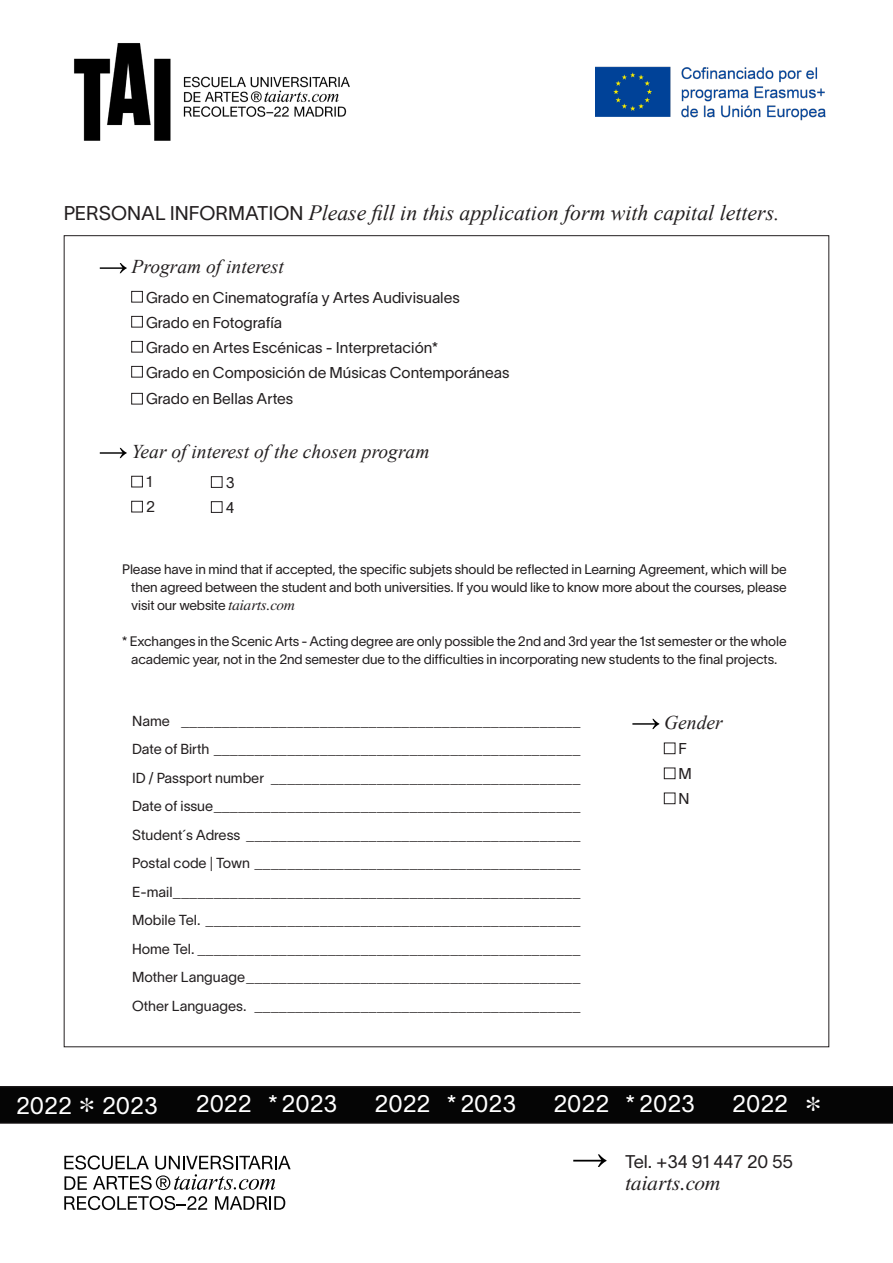
<style>
.page{position:relative;width:893px;height:1263px;background:#fff}
.page>*{position:absolute;margin:0;border:0;box-sizing:border-box;transform-origin:0 0}
.t1{font:23.7px "Lausanne 300";color:#fff}
.TAI_TEXTO_SEGUIDO{font:italic 21.75px "Times New Roman";color:#231f20}
.t2{font:italic 21px "Times Newer Roman";color:#231f20}
.TAI_TEXTO_SEGUIDO-2{font:italic 19.5px "Times New Roman";color:#231f20}
.TAI_LISTA_ASTERISCO{font:italic 19.5px "Times New Roman";color:#231f20}
.t3{font:18px "Lausanne 300";color:#231f20}
.TAI_LISTA_ASTERISCO-2{font:15.3px "Lausanne 300";color:#231f20}
.t4{font:14.25px/28.5px "Lausanne 300";color:#231f20}
.TAI_TEXTO_SEGUIDO-3{font:13.5px/18px "Lausanne 300";letter-spacing:-.01em;color:#231f20;text-align:justify}
.s1{font-family:"Lausanne 300";font-style:normal;font-size:19.5px}
.s2{font-family:"Times Newer Roman";font-style:italic;font-size:15px}
.s3{font-family:"Times Newer Roman";font-style:italic;font-size:34.5px}
</style>
<div class="page">
<div style="left:0;top:1086px;width:893px;height:37px;background:#050505"></div>
<svg style="left:573px;top:1154px;width:33px;height:13px"></svg>
<svg style="left:64px;top:1155px;width:227px;height:35px"></svg>
<svg style="left:64px;top:1196px;width:143px;height:14px"></svg>
<svg style="left:215px;top:1196px;width:70px;height:14px"></svg>
<img style="left:74px;top:43px;width:276px;height:98px">
<img style="left:595px;top:66px;width:231px;height:55px">
<svg style="left:100px;top:263px;width:27px;height:10px"></svg>
<div style="left:131px;top:291px;width:12px;height:11px;border:1px solid #231f20"></div>
<div style="left:131px;top:316px;width:12px;height:11px;border:1px solid #231f20"></div>
<div style="left:131px;top:341px;width:12px;height:11px;border:1px solid #231f20"></div>
<div style="left:131px;top:366px;width:12px;height:11px;border:1px solid #231f20"></div>
<div style="left:131px;top:393px;width:12px;height:11px;border:1px solid #231f20"></div>
<svg style="left:100px;top:448px;width:27px;height:10px"></svg>
<div style="left:131px;top:476px;width:12px;height:11px;border:1px solid #231f20"></div>
<div style="left:131px;top:501px;width:12px;height:11px;border:1px solid #231f20"></div>
<svg style="left:632px;top:719px;width:27px;height:10px"></svg>
<div style="left:664px;top:742px;width:11px;height:12px;border:1px solid #231f20"></div>
<div style="left:664px;top:767px;width:11px;height:12px;border:1px solid #231f20"></div>
<div style="left:664px;top:792px;width:11px;height:12px;border:1px solid #231f20"></div>
<div style="left:211px;top:476px;width:11px;height:12px;border:1px solid #231f20"></div>
<div style="left:211px;top:501px;width:11px;height:12px;border:1px solid #231f20"></div>
<p class="TAI_TEXTO_SEGUIDO" style="left:64px;top:198px;width:717px"><span class="s1">PERSONAL INFORMATION</span> Please fill in this application form with capital letters.</p>
<p class="TAI_TEXTO_SEGUIDO-2" style="left:132px;top:253px;width:154px">Program of interest</p>
<p class="TAI_LISTA_ASTERISCO-2" style="left:146px;top:287px;width:315px">Grado en Cinematografía y Artes Audivisuales</p>
<p class="TAI_LISTA_ASTERISCO-2" style="left:146px;top:312px;width:138px">Grado en Fotografía</p>
<p class="TAI_LISTA_ASTERISCO-2" style="left:146px;top:337px;width:294px">Grado en Artes Escénicas - Interpretación*</p>
<p class="TAI_LISTA_ASTERISCO-2" style="left:146px;top:362px;width:365px">Grado en Composición de Músicas Contemporáneas</p>
<p class="TAI_LISTA_ASTERISCO-2" style="left:146px;top:389px;width:149px">Grado en Bellas Artes</p>
<p class="TAI_TEXTO_SEGUIDO-2" style="left:132px;top:438px;width:299px">Year of interest of the chosen program</p>
<p class="TAI_LISTA_ASTERISCO-2" style="left:146px;top:472px;width:8px">1</p>
<p class="TAI_LISTA_ASTERISCO-2" style="left:146px;top:497px;width:10px">2</p>
<p class="TAI_LISTA_ASTERISCO-2" style="left:226px;top:473px;width:10px">3</p>
<p class="TAI_LISTA_ASTERISCO-2" style="left:226px;top:498px;width:10px">4</p>
<p class="TAI_TEXTO_SEGUIDO-3" style="left:131px;top:559px;width:657px;text-indent:-9px">Please have in mind that if accepted, the specific subjets should be reflected in Learning Agreement, which will be then agreed between the student and both universities. If you would like to know more about the courses, please visit our website <span class="s2">taiarts.com</span></p>
<p class="TAI_TEXTO_SEGUIDO-3" style="left:122px;top:631px;width:666px;text-align:center">* Exchanges in the Scenic Arts - Acting degree are only possible the 2nd and 3rd year the 1st semester or the whole academic year, not in the 2nd semester due to the difficulties in incorporating new students to the final projects.</p>
<p class="t4" style="left:132px;top:706px;width:450px">Name _________________________________________________</p>
<p class="t4" style="left:132px;top:734px;width:450px">Date of Birth _____________________________________________<br>ID / Passport number ______________________________________</p>
<p class="t4" style="left:132px;top:791px;width:450px">Date of issue_____________________________________________</p>
<p class="t4" style="left:132px;top:820px;width:450px">Student´s Adress _________________________________________</p>
<p class="t4" style="left:132px;top:848px;width:450px">Postal code | Town ________________________________________</p>
<p class="t4" style="left:132px;top:877px;width:450px">E-mail__________________________________________________</p>
<p class="t4" style="left:132px;top:905px;width:450px">Mobile Tel. ______________________________________________</p>
<p class="t4" style="left:132px;top:934px;width:450px">Home Tel. _______________________________________________</p>
<p class="t4" style="left:132px;top:962px;width:450px">Mother Language_________________________________________</p>
<p class="t4" style="left:132px;top:991px;width:450px">Other Languages. ________________________________________</p>
<p class="TAI_LISTA_ASTERISCO" style="left:664px;top:709px;width:60px">Gender</p>
<p class="TAI_LISTA_ASTERISCO-2" style="left:679px;top:739px;width:10px">F</p>
<p class="TAI_LISTA_ASTERISCO-2" style="left:679px;top:764px;width:15px">M</p>
<p class="TAI_LISTA_ASTERISCO-2" style="left:679px;top:789px;width:13px">N</p>
<h1 class="t1" style="left:16px;top:1090px;width:143px">2022 <span class="s3">*</span> 2023</h1>
<h1 class="t1" style="left:196px;top:1089px;width:143px">2022 * 2023</h1>
<h1 class="t1" style="left:375px;top:1089px;width:143px">2022 * 2023</h1>
<h1 class="t1" style="left:553px;top:1089px;width:143px">2022 * 2023</h1>
<h1 class="t1" style="left:732px;top:1089px;width:89px">2022 <span class="s3">*</span></h1>
<p class="t3" style="left:625px;top:1150px;width:169px">Tel. +34 91 447 20 55</p>
<h3 class="t2" style="left:625px;top:1169px;width:96px">taiarts.com</h3>
</div>
